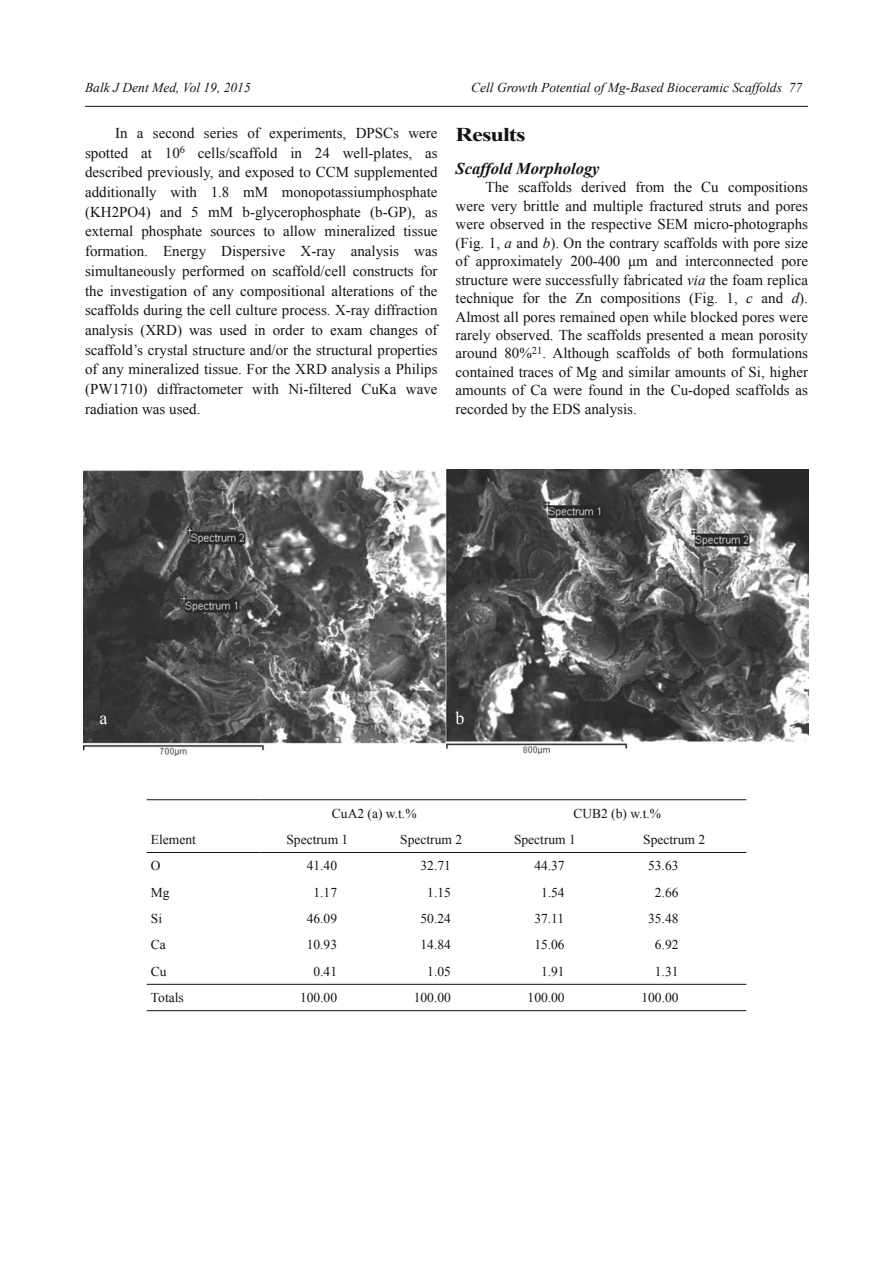
<style>
.page{position:relative;width:893px;height:1263px;background:#fff}
.page>*{position:absolute;margin:0;border:0;box-sizing:border-box;transform-origin:0 0}
.t1{font:700 19.5px "Times New Roman";letter-spacing:-.04em;color:#141314;scale:1.25 1}
.t2{font:18px "Times New Roman";color:#fff}
.t3{font:italic 700 16.5px "Times New Roman";color:#141314}
.t4{font:15px/19.6px "Times New Roman";color:#141314;text-align:justify}
.t5{font:13.5px "Times New Roman";color:#141314}
.t6{font:italic 13.5px "Times New Roman";color:#141314}
.s1{font-style:italic}
</style>
<div class="page">
<hr style="left:85px;top:106px;width:723px;height:1px;background:#141314">
<hr style="left:147px;top:799px;width:113px;height:1px;background:#141314">
<hr style="left:147px;top:852px;width:113px;height:1px;background:#141314">
<hr style="left:260px;top:799px;width:486px;height:1px;background:#141314">
<hr style="left:260px;top:852px;width:486px;height:1px;background:#141314">
<hr style="left:147px;top:984px;width:599px;height:1px;background:#141314">
<hr style="left:147px;top:1010px;width:599px;height:1px;background:#141314">
<img style="left:84px;top:469px;width:724px;height:286px">
<p class="t6" style="left:85px;top:80px;width:167px">Balk J Dent Med, Vol 19, 2015</p>
<p class="t6" style="left:471px;top:80px;width:332px">Cell Growth Potential of Mg-Based Bioceramic Scaffolds 77</p>
<h1 class="t1" style="left:455px;top:123px;width:57px">Results</h1>
<p class="t3" style="left:455px;top:159px;width:146px">Scaffold Morphology</p>
<p class="t4" style="left:455px;top:178px;width:354px;line-height:18.5px;text-indent:30px">The scaffolds derived from the Cu compositions were very brittle and multiple fractured struts and pores were observed in the respective SEM micro-photographs (Fig. 1, <span class="s1">a</span> and <span class="s1">b</span>). On the contrary scaffolds with pore size of approximately 200-400 μm and interconnected pore structure were successfully fabricated <span class="s1">via</span> the foam replica technique for the Zn compositions (Fig. 1, <span class="s1">c</span> and <span class="s1">d</span>).<br>Almost all pores remained open while blocked pores were rarely observed. The scaffolds presented a mean porosity around 80%<sup>21</sup>. Although scaffolds of both formulations contained traces of Mg and similar amounts of Si, higher amounts of Ca were found in the Cu-doped scaffolds as recorded by the EDS analysis.</p>
<p class="t4" style="left:85px;top:123px;width:354px;text-indent:30px">In a second series of experiments, DPSCs were spotted at 10<sup>6</sup> cells/scaffold in 24 well-plates, as described previously, and exposed to CCM supplemented additionally with 1.8 mM monopotassiumphosphate (KH2PO4) and 5 mM b-glycerophosphate (b-GP), as external phosphate sources to allow mineralized tissue formation. Energy Dispersive X-ray analysis was simultaneously performed on scaffold/cell constructs for the investigation of any compositional alterations of the scaffolds during the cell culture process. X-ray diffraction analysis (XRD) was used in order to exam changes of scaffold’s crystal structure and/or the structural properties of any mineralized tissue. For the XRD analysis a Philips (PW1710) diffractometer with Ni-filtered CuKa wave radiation was used.</p>
<p class="t2" style="left:99px;top:708px;width:9px">a</p>
<p class="t2" style="left:455px;top:708px;width:10px">b</p>
<p class="t5" style="left:151px;top:832px;width:46px">Element</p>
<p class="t5" style="left:332px;top:806px;width:86px">CuA2 (a) w.t.%</p>
<p class="t5" style="left:573px;top:806px;width:89px">CUB2 (b) w.t.%</p>
<p class="t5" style="left:286px;top:832px;width:63px">Spectrum 1</p>
<p class="t5" style="left:400px;top:832px;width:63px">Spectrum 2</p>
<p class="t5" style="left:514px;top:832px;width:63px">Spectrum 1</p>
<p class="t5" style="left:643px;top:832px;width:63px">Spectrum 2</p>
<p class="t5" style="left:151px;top:858px;width:11px">O</p>
<p class="t5" style="left:307px;top:858px;width:32px">41.40</p>
<p class="t5" style="left:420px;top:858px;width:32px">32.71</p>
<p class="t5" style="left:534px;top:858px;width:32px">44.37</p>
<p class="t5" style="left:648px;top:858px;width:32px">53.63</p>
<p class="t5" style="left:151px;top:885px;width:20px">Mg</p>
<p class="t5" style="left:313px;top:885px;width:25px">1.17</p>
<p class="t5" style="left:427px;top:885px;width:25px">1.15</p>
<p class="t5" style="left:541px;top:885px;width:25px">1.54</p>
<p class="t5" style="left:655px;top:885px;width:25px">2.66</p>
<p class="t5" style="left:151px;top:911px;width:13px">Si</p>
<p class="t5" style="left:307px;top:911px;width:32px">46.09</p>
<p class="t5" style="left:420px;top:911px;width:32px">50.24</p>
<p class="t5" style="left:534px;top:911px;width:31px">37.11</p>
<p class="t5" style="left:648px;top:911px;width:32px">35.48</p>
<p class="t5" style="left:151px;top:937px;width:16px">Ca</p>
<p class="t5" style="left:307px;top:937px;width:32px">10.93</p>
<p class="t5" style="left:420px;top:937px;width:32px">14.84</p>
<p class="t5" style="left:534px;top:937px;width:32px">15.06</p>
<p class="t5" style="left:655px;top:937px;width:25px">6.92</p>
<p class="t5" style="left:151px;top:964px;width:17px">Cu</p>
<p class="t5" style="left:313px;top:964px;width:25px">0.41</p>
<p class="t5" style="left:427px;top:964px;width:25px">1.05</p>
<p class="t5" style="left:541px;top:964px;width:25px">1.91</p>
<p class="t5" style="left:655px;top:964px;width:25px">1.31</p>
<p class="t5" style="left:151px;top:990px;width:34px">Totals</p>
<p class="t5" style="left:300px;top:990px;width:39px">100.00</p>
<p class="t5" style="left:414px;top:990px;width:39px">100.00</p>
<p class="t5" style="left:528px;top:990px;width:39px">100.00</p>
<p class="t5" style="left:641px;top:990px;width:39px">100.00</p>
</div>
